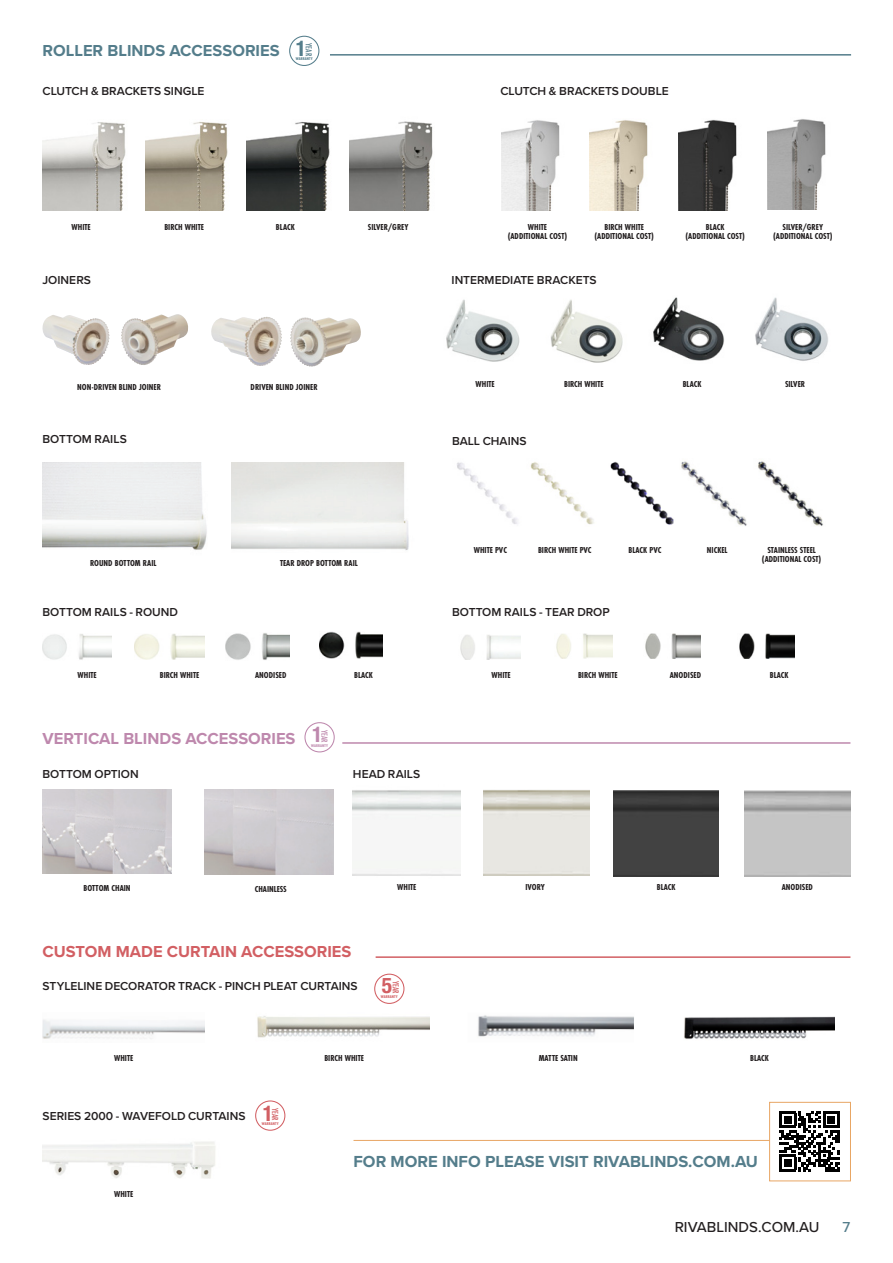
<style>
.page{position:relative;width:893px;height:1263px;background:#fff}
.page>*{position:absolute;margin:0;border:0;box-sizing:border-box;transform-origin:0 0}
.t1{font:700 condensed 21.6px "Helvetica Neue LT Std";color:#d25f63}
.t2{font:700 condensed 21.6px "Helvetica Neue LT Std";color:#be88ad}
.t3{font:700 condensed 21.6px "Helvetica Neue LT Std";color:#547d8b}
.Page_Header_-_Black{font:700 16.65px "Proxima Nova";color:#547d8b}
.Page_Header_-_Black-2{font:700 16.5px "Proxima Nova";color:#d25f63}
.Page_Header_-_Black-3{font:700 16.5px "Proxima Nova";color:#be88ad}
.Page_Header_-_Black-4{font:700 16.5px "Proxima Nova";color:#547d8b}
.Page_Section_Title{font:500 15px "Proxima Nova";color:#231f20}
.Page_Section_Title-2{font:500 15px "Proxima Nova";color:#547d8b}
.body{font:600 12px "Proxima Nova";color:#231f20}
.t4{font:700 9px/9px "Futura PT Cond";color:#231f20;text-align:center}
.t5{font:500 condensed 8.1px "Futura";color:#d25f63}
.t6{font:500 condensed 8.1px "Futura";color:#be88ad}
.t7{font:500 condensed 8.1px "Futura";color:#547d8b}
.t8{font:700 4.2px "Futura PT Cond";letter-spacing:.01em;color:#d25f63}
.t9{font:700 4.2px "Futura PT Cond";letter-spacing:.01em;color:#be88ad}
.t10{font:700 4.2px "Futura PT Cond";letter-spacing:.01em;color:#547d8b}
</style>
<div class="page">
<img style="left:684px;top:1016px;width:150px;height:23px">
<img style="left:43px;top:1019px;width:162px;height:20px">
<img style="left:257px;top:1003px;width:173px;height:35px">
<img style="left:478px;top:1015px;width:156px;height:22px">
<img style="left:43px;top:1141px;width:173px;height:38px">
<hr style="left:376px;top:956px;width:474px;height:2px;background:#d25f63">
<img style="left:319px;top:632px;width:64px;height:26px">
<img style="left:43px;top:789px;width:128px;height:85px">
<img style="left:43px;top:634px;width:69px;height:26px">
<img style="left:135px;top:633px;width:69px;height:26px">
<img style="left:225px;top:633px;width:65px;height:27px">
<img style="left:739px;top:634px;width:55px;height:25px">
<img style="left:645px;top:634px;width:55px;height:25px">
<img style="left:460px;top:635px;width:60px;height:24px">
<img style="left:556px;top:634px;width:56px;height:25px">
<img style="left:614px;top:790px;width:105px;height:87px">
<hr style="left:330px;top:54px;width:521px;height:2px;background:#547d8b">
<hr style="left:342px;top:742px;width:508px;height:2px;background:#be88ad">
<img style="left:457px;top:462px;width:61px;height:62px">
<img style="left:681px;top:460px;width:66px;height:66px">
<img style="left:758px;top:461px;width:65px;height:65px">
<img style="left:530px;top:462px;width:64px;height:63px">
<img style="left:610px;top:461px;width:64px;height:64px">
<img style="left:502px;top:120px;width:58px;height:90px">
<img style="left:767px;top:119px;width:59px;height:91px">
<img style="left:679px;top:119px;width:58px;height:91px">
<img style="left:590px;top:120px;width:58px;height:90px">
<img style="left:145px;top:122px;width:83px;height:88px">
<img style="left:43px;top:122px;width:83px;height:88px">
<img style="left:350px;top:121px;width:83px;height:89px">
<img style="left:247px;top:122px;width:83px;height:88px">
<img style="left:43px;top:463px;width:164px;height:87px">
<img style="left:446px;top:299px;width:74px;height:63px">
<img style="left:550px;top:299px;width:73px;height:64px">
<img style="left:653px;top:297px;width:71px;height:64px">
<img style="left:755px;top:297px;width:73px;height:64px">
<img style="left:42px;top:314px;width:146px;height:51px">
<img style="left:211px;top:317px;width:94px;height:49px">
<div style="left:304px;top:722px;width:31px;height:30px;border:1px solid #be88ad;border-radius:50%"></div>
<div style="left:289px;top:36px;width:30px;height:30px;border:1px solid #547d8b;border-radius:50%"></div>
<div style="left:255px;top:1100px;width:30px;height:31px;border:1px solid #d25f63;border-radius:50%"></div>
<div style="left:374px;top:974px;width:30px;height:30px;border:1px solid #d25f63;border-radius:50%"></div>
<hr style="left:353px;top:1140px;width:417px;height:1px;background:#e8a664">
<div style="left:769px;top:1102px;width:82px;height:79px;border:1px solid #e8a664"></div>
<svg style="left:779px;top:1111px;width:61px;height:61px"></svg>
<hr style="left:779px;top:1169px;width:17px;height:3px;background:#000">
<div style="left:784px;top:1159px;width:7px;height:8px;background:#000"></div>
<p class="Page_Header_-_Black-4" style="left:43px;top:38px;width:239px">ROLLER BLINDS ACCESSORIES</p>
<p class="body" style="left:43px;top:82px;width:163px">CLUTCH &amp; BRACKETS SINGLE</p>
<p class="t3" style="left:296px;top:35px;width:12px">1</p>
<p class="t7" style="left:314px;top:43px;width:14px;rotate:90deg">YEAR</p>
<p class="t10" style="left:296px;top:56px;width:18px">WARRANTY</p>
<p class="t4" style="left:72px;top:222px;width:21px">WHITE</p>
<p class="t4" style="left:164px;top:222px;width:41px">BIRCH WHITE</p>
<p class="t4" style="left:276px;top:222px;width:20px">BLACK</p>
<p class="t4" style="left:368px;top:222px;width:42px">SILVER/GREY</p>
<p class="body" style="left:500px;top:82px;width:170px">CLUTCH &amp; BRACKETS DOUBLE</p>
<p class="t4" style="left:508px;top:222px;width:61px">WHITE (ADDITIONAL COST)</p>
<p class="t4" style="left:594px;top:222px;width:61px">BIRCH WHITE (ADDITIONAL COST)</p>
<p class="t4" style="left:685px;top:222px;width:61px">BLACK (ADDITIONAL COST)</p>
<p class="t4" style="left:773px;top:222px;width:61px">SILVER/GREY (ADDITIONAL COST)</p>
<p class="body" style="left:43px;top:271px;width:50px">JOINERS</p>
<p class="body" style="left:452px;top:271px;width:147px">INTERMEDIATE BRACKETS</p>
<p class="t4" style="left:77px;top:383px;width:85px">NON-DRIVEN BLIND JOINER</p>
<p class="t4" style="left:251px;top:383px;width:69px">DRIVEN BLIND JOINER</p>
<p class="body" style="left:43px;top:430px;width:86px">BOTTOM RAILS</p>
<p class="t4" style="left:476px;top:380px;width:21px">WHITE</p>
<p class="body" style="left:452px;top:432px;width:76px">BALL CHAINS</p>
<p class="t4" style="left:564px;top:380px;width:41px">BIRCH WHITE</p>
<p class="t4" style="left:683px;top:380px;width:20px">BLACK</p>
<p class="t4" style="left:785px;top:380px;width:22px">SILVER</p>
<p class="t4" style="left:90px;top:559px;width:68px">ROUND BOTTOM RAIL</p>
<p class="t4" style="left:280px;top:559px;width:79px">TEAR DROP BOTTOM RAIL</p>
<p class="t4" style="left:474px;top:546px;width:35px">WHITE PVC</p>
<p class="t4" style="left:762px;top:546px;width:61px">STAINLESS STEEL (ADDITIONAL COST)</p>
<p class="t4" style="left:538px;top:546px;width:55px">BIRCH WHITE PVC</p>
<p class="t4" style="left:628px;top:546px;width:34px">BLACK PVC</p>
<p class="t4" style="left:707px;top:546px;width:22px">NICKEL</p>
<p class="body" style="left:43px;top:603px;width:137px">BOTTOM RAILS - ROUND</p>
<p class="body" style="left:452px;top:603px;width:159px">BOTTOM RAILS - TEAR DROP</p>
<p class="t4" style="left:78px;top:670px;width:21px">WHITE</p>
<p class="t4" style="left:160px;top:670px;width:41px">BIRCH WHITE</p>
<p class="t4" style="left:255px;top:670px;width:33px">ANODISED</p>
<p class="t4" style="left:354px;top:670px;width:20px">BLACK</p>
<p class="t4" style="left:492px;top:670px;width:21px">WHITE</p>
<p class="t4" style="left:578px;top:670px;width:41px">BIRCH WHITE</p>
<p class="t4" style="left:670px;top:670px;width:33px">ANODISED</p>
<p class="t4" style="left:770px;top:670px;width:20px">BLACK</p>
<p class="Page_Header_-_Black-3" style="left:43px;top:726px;width:255px">VERTICAL BLINDS ACCESSORIES</p>
<p class="t2" style="left:312px;top:721px;width:12px">1</p>
<p class="t6" style="left:330px;top:730px;width:14px;rotate:90deg">YEAR</p>
<p class="t9" style="left:311px;top:743px;width:18px">WARRANTY</p>
<p class="body" style="left:43px;top:765px;width:98px">BOTTOM OPTION</p>
<p class="body" style="left:353px;top:765px;width:69px">HEAD RAILS</p>
<p class="t4" style="left:255px;top:884px;width:34px">CHAINLESS</p>
<p class="t4" style="left:525px;top:882px;width:21px">IVORY</p>
<p class="t4" style="left:782px;top:882px;width:33px">ANODISED</p>
<p class="t4" style="left:83px;top:884px;width:49px">BOTTOM CHAIN</p>
<p class="t4" style="left:397px;top:882px;width:21px">WHITE</p>
<p class="t4" style="left:657px;top:882px;width:20px">BLACK</p>
<p class="Page_Header_-_Black-2" style="left:43px;top:939px;width:310px">CUSTOM MADE CURTAIN ACCESSORIES</p>
<p class="body" style="left:43px;top:977px;width:317px">STYLELINE DECORATOR TRACK - PINCH PLEAT CURTAINS</p>
<p class="t1" style="left:382px;top:973px;width:12px">5</p>
<p class="t5" style="left:401px;top:981px;width:14px;rotate:90deg">YEAR</p>
<p class="t8" style="left:381px;top:994px;width:18px">WARRANTY</p>
<p class="t4" style="left:114px;top:1053px;width:21px">WHITE</p>
<p class="t4" style="left:324px;top:1053px;width:41px">BIRCH WHITE</p>
<p class="t4" style="left:539px;top:1053px;width:40px">MATTE SATIN</p>
<p class="t4" style="left:750px;top:1053px;width:20px">BLACK</p>
<p class="body" style="left:43px;top:1107px;width:204px">SERIES 2000 - WAVEFOLD CURTAINS</p>
<p class="t1" style="left:263px;top:1100px;width:12px">1</p>
<p class="t5" style="left:280px;top:1108px;width:14px;rotate:90deg">YEAR</p>
<p class="t8" style="left:262px;top:1121px;width:18px">WARRANTY</p>
<p class="t4" style="left:114px;top:1189px;width:21px">WHITE</p>
<p class="Page_Header_-_Black" style="left:353px;top:1149px;width:406px">FOR MORE INFO PLEASE VISIT RIVABLINDS.COM.AU</p>
<p class="Page_Section_Title" style="left:675px;top:1216px;width:146px">RIVABLINDS.COM.AU</p>
<p class="Page_Section_Title-2" style="left:843px;top:1216px;width:9px">7</p>
</div>
